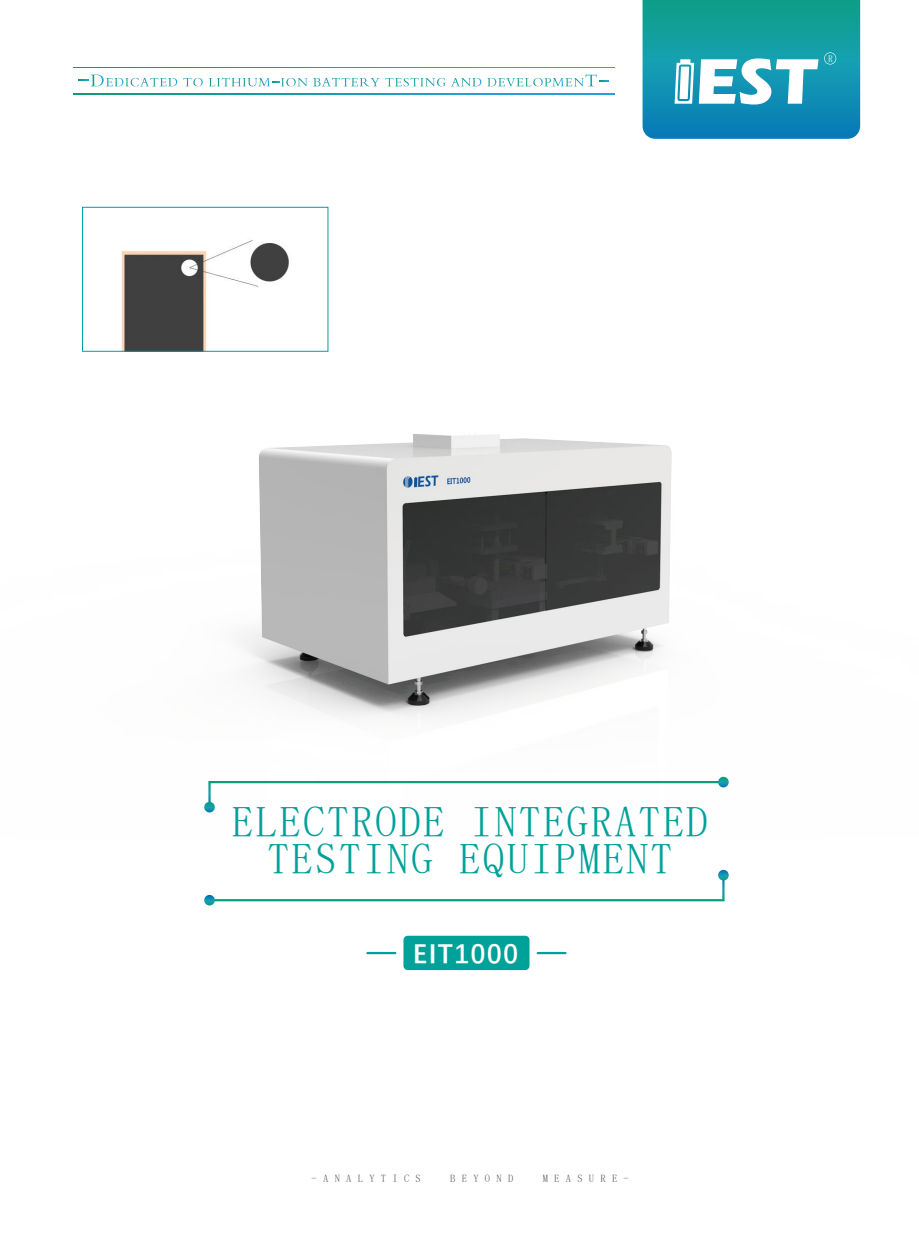
<style>
.page{position:relative;width:919px;height:1238px;background:#fff}
.page>*{position:absolute;margin:0;border:0;box-sizing:border-box;transform-origin:0 0}
.t1{font:43.5px/37.5px "Deng Xian";letter-spacing:.05em;color:#00a199;text-align:center}
.t2{font:700 27px "Deng Xian";letter-spacing:.05em;color:#fff}
.t3{font:10.5px "FZS3 JW GB1 0";letter-spacing:.6em;color:#5c5d5d}
.t4{font:9.45px "FZLTHJW GB1 0";color:#fff}
</style>
<div class="page">
<svg style="left:642px;top:0;width:218px;height:139px;background:#2ea1b3"></svg>
<img style="left:207px;top:433px;width:522px;height:380px">
<svg style="left:204px;top:869px;width:524px;height:36px"></svg>
<svg style="left:204px;top:776px;width:524px;height:36px"></svg>
<div style="left:403px;top:935px;width:126px;height:35px;background:#00a199;border-radius:4px"></div>
<hr style="left:537px;top:951px;width:28px;height:3px;background:#00a199">
<hr style="left:367px;top:951px;width:28px;height:3px;background:#00a199">
<img style="left:121px;top:240px;width:168px;height:109px">
<div style="left:82px;top:207px;width:246px;height:144px;border:1px solid #00a199"></div>
<svg style="left:73px;top:67px;width:541px;height:1px"></svg>
<svg style="left:73px;top:94px;width:541px;height:1px"></svg>
<svg style="left:79px;top:74px;width:98px;height:12px"></svg>
<svg style="left:183px;top:78px;width:20px;height:8px"></svg>
<svg style="left:209px;top:78px;width:170px;height:8px"></svg>
<svg style="left:385px;top:78px;width:60px;height:8px"></svg>
<svg style="left:452px;top:78px;width:29px;height:8px"></svg>
<svg style="left:487px;top:74px;width:121px;height:12px"></svg>
<p class="t4" style="left:828px;top:53px;width:6px">R</p>
<p class="t1" style="left:231px;top:802px;width:478px">ELECTRODE INTEGRATED<br>TESTING EQUIPMENT</p>
<p class="t2" style="left:413px;top:935px;width:106px">EIT1000</p>
<p class="t3" style="left:311px;top:1172px;width:111px">-ANALYTICS</p>
<p class="t3" style="left:450px;top:1172px;width:64px">BEYOND</p>
<p class="t3" style="left:542px;top:1172px;width:88px">MEASURE-</p>
</div>
